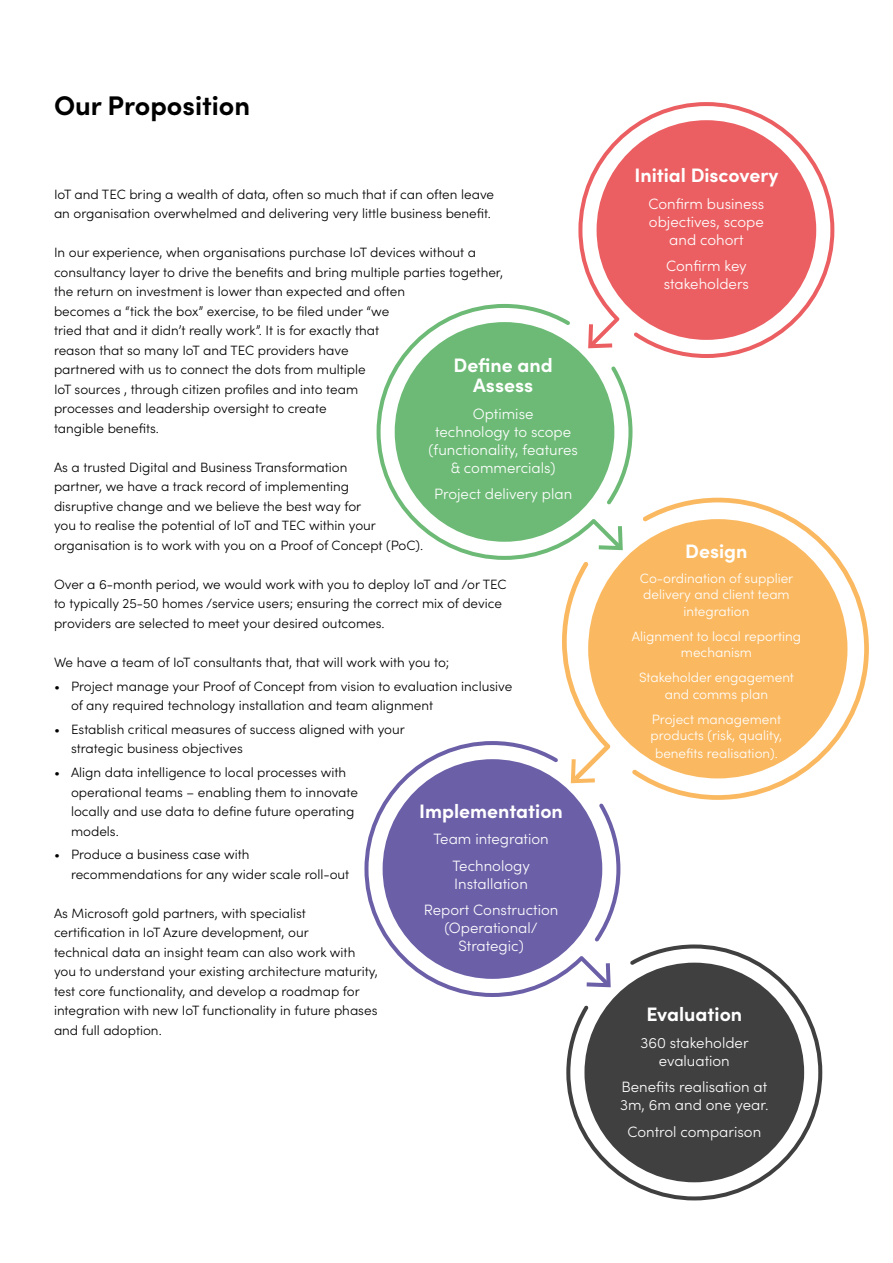
<style>
.page{position:relative;width:893px;height:1263px;background:#fff}
.page>*{position:absolute;margin:0;border:0;box-sizing:border-box;transform-origin:0 0}
.t1{font:700 27px "Sofia Pro";color:#000}
.t2{font:700 19.5px/20.2px "Sofia Pro";color:#fff;text-align:center}
.t3{font:300 15px/18px "Sofia Pro";color:#fff;text-align:center}
.t4{font:300 13.5px/19.5px "Sofia Pro";color:#000}
.t5{font:300 13.5px/16.5px "Sofia Pro";color:#fff;text-align:center}
</style>
<div class="page">
<svg style="left:364px;top:741px;width:231px;height:256px"></svg>
<svg style="left:595px;top:803px;width:25px;height:139px"></svg>
<div style="left:383px;top:759px;width:219px;height:220px;background:#6b60a8;border-radius:50%"></div>
<div style="left:588px;top:519px;width:259px;height:259px;background:#fab961;border-radius:50%"></div>
<svg style="left:377px;top:304px;width:245px;height:256px"></svg>
<svg style="left:599px;top:526px;width:24px;height:24px"></svg>
<svg style="left:607px;top:366px;width:25px;height:139px"></svg>
<svg style="left:562px;top:562px;width:48px;height:221px"></svg>
<svg style="left:632px;top:498px;width:237px;height:302px"></svg>
<div style="left:395px;top:322px;width:219px;height:220px;background:#6dba76;border-radius:50%"></div>
<svg style="left:578px;top:102px;width:256px;height:256px;fill:#eb5f62"></svg>
<svg style="left:588px;top:324px;width:24px;height:24px"></svg>
<svg style="left:566px;top:944px;width:256px;height:256px;fill:#404040"></svg>
<h1 class="t1" style="left:54px;top:85px;width:198px">Our Proposition</h1>
<p class="t4" style="left:54px;top:184px;width:442px">IoT and TEC bring a wealth of data, often so much that if can often leave an organisation overwhelmed and delivering very little business benefit.</p>
<p class="t4" style="left:54px;top:242px;width:451px">In our experience, when organisations purchase IoT devices without a consultancy layer to drive the benefits and bring multiple parties together, the return on investment is lower than expected and often<br>becomes a “tick the box” exercise, to be filed under “we<br>tried that and it didn’t really work”. It is for exactly that<br>reason that so many IoT and TEC providers have<br>partnered with us to connect the dots from multiple<br>IoT sources , through citizen profiles and into team<br>processes and leadership oversight to create<br>tangible benefits.</p>
<p class="t4" style="left:54px;top:457px;width:371px">As a trusted Digital and Business Transformation<br>partner, we have a track record of implementing<br>disruptive change and we believe the best way for<br>you to realise the potential of IoT and TEC within your organisation is to work with you on a Proof of Concept (PoC).</p>
<p class="t4" style="left:54px;top:574px;width:454px">Over a 6-month period, we would work with you to deploy IoT and /or TEC to typically 25-50 homes /service users; ensuring the correct mix of device providers are selected to meet your desired outcomes.</p>
<p class="t4" style="left:54px;top:652px;width:397px">We have a team of IoT consultants that, that will work with you to;</p>
<p class="t4" style="left:71px;top:675px;width:443px;text-indent:-17px">• Project manage your Proof of Concept from vision to evaluation inclusive of any required technology installation and team alignment</p>
<p class="t4" style="left:71px;top:719px;width:335px;text-indent:-17px">• Establish critical measures of success aligned with your strategic business objectives</p>
<p class="t4" style="left:71px;top:762px;width:289px;text-indent:-17px">• Align data intelligence to local processes with operational teams – enabling them to innovate locally and use data to define future operating models.</p>
<p class="t4" style="left:71px;top:844px;width:280px;text-indent:-17px">• Produce a business case with recommendations for any wider scale roll-out</p>
<p class="t4" style="left:54px;top:902px;width:325px">As Microsoft gold partners, with specialist certification in IoT Azure development, our<br>technical data an insight team can also work with you to understand your existing architecture maturity, test core functionality, and develop a roadmap for integration with new IoT functionality in future phases and full adoption.</p>
<h2 class="t2" style="left:454px;top:354px;width:101px">Define and<br>Assess</h2>
<p class="t3" style="left:429px;top:404px;width:151px">Optimise<br>technology to scope (functionality, features &amp; commercials)</p>
<p class="t3" style="left:434px;top:484px;width:140px">Project delivery plan</p>
<h2 class="t2" style="left:419px;top:799px;width:145px">Implementation</h2>
<p class="t3" style="left:433px;top:825px;width:117px;line-height:26.5px">Team integration<br>Technology</p>
<p class="t3" style="left:424px;top:869px;width:136px;line-height:26.5px">Installation<br>Report Construction</p>
<p class="t3" style="left:444px;top:918px;width:95px">(Operational/<br>Strategic)</p>
<h2 class="t2" style="left:634px;top:164px;width:145px">Initial Discovery</h2>
<p class="t3" style="left:648px;top:193px;width:117px">Confirm business objectives, scope and cohort</p>
<p class="t3" style="left:664px;top:256px;width:87px;text-align:left">Confirm key stakeholders</p>
<h2 class="t2" style="left:685px;top:539px;width:64px">Design</h2>
<p class="t5" style="left:640px;top:569px;width:155px">Co-ordination of supplier delivery and client team integration</p>
<p class="t5" style="left:632px;top:627px;width:171px">Alignment to local reporting mechanism</p>
<p class="t5" style="left:639px;top:669px;width:157px">Stakeholder engagement and comms plan</p>
<p class="t5" style="left:651px;top:710px;width:133px;text-align:left">Project management products (risk, quality,</p>
<p class="t5" style="left:655px;top:745px;width:124px">benefits realisation).</p>
<h2 class="t2" style="left:646px;top:1003px;width:97px">Evaluation</h2>
<p class="t3" style="left:640px;top:1033px;width:110px">360 stakeholder evaluation</p>
<p class="t3" style="left:620px;top:1077px;width:150px;text-align:left">Benefits realisation at<br>3m, 6m and one year.</p>
<p class="t3" style="left:627px;top:1122px;width:135px">Control comparison</p>
</div>
